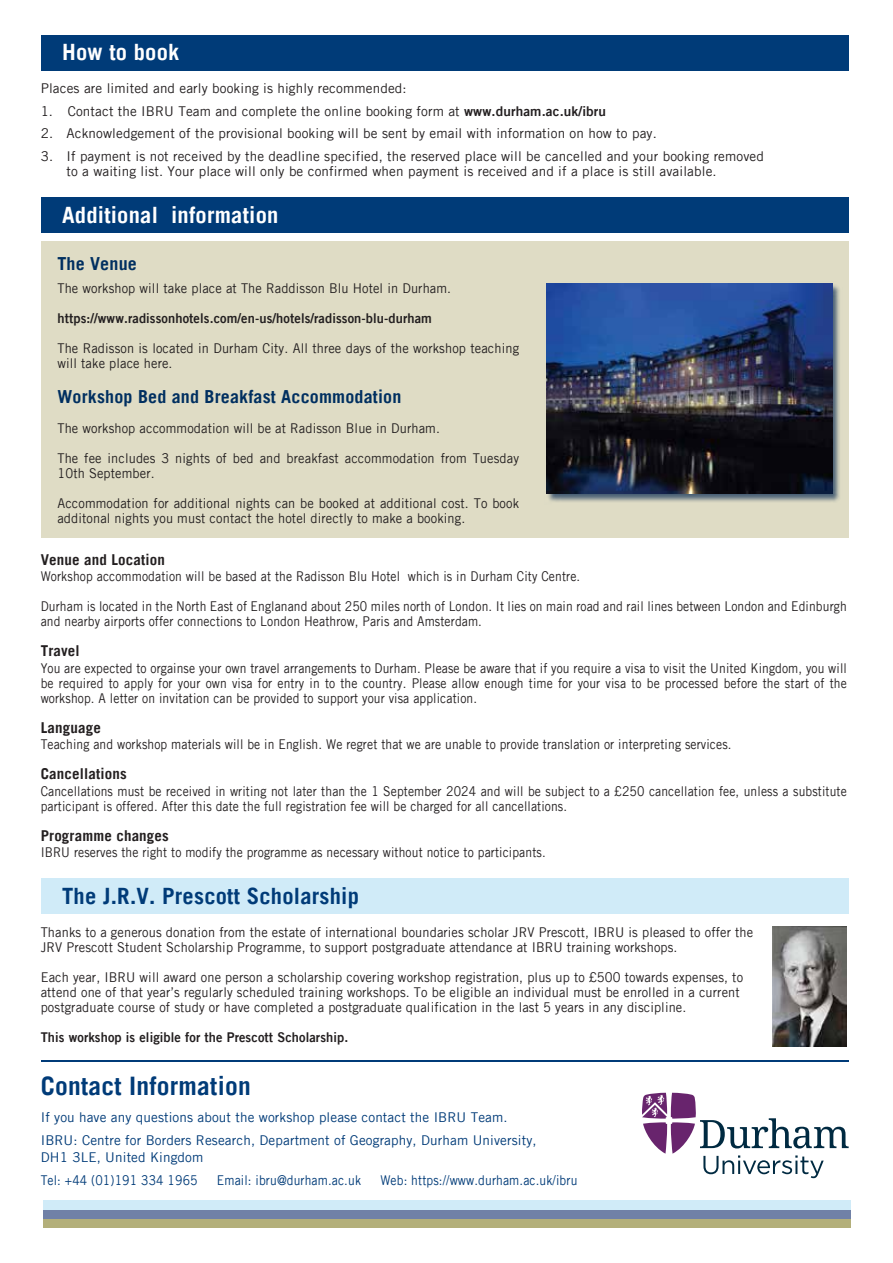
<style>
.page{position:relative;width:893px;height:1263px;background:#fff}
.page>*{position:absolute;margin:0;border:0;box-sizing:border-box;transform-origin:0 0}
.t1{font:700 25.5px "Trade Gothic LT";letter-spacing:.01em;color:#003b78}
.t2{font:700 22.5px "Trade Gothic LT";letter-spacing:.01em;color:#fff}
.t3{font:700 22.5px "Trade Gothic LT";letter-spacing:.01em;color:#003b78}
.t4{font:700 18px "Trade Gothic LT";letter-spacing:.01em;color:#002f60}
.t5{font:700 15px "Trade Gothic LT";letter-spacing:.01em;color:#231f20}
.t6{font:13.5px/15px "Trade Gothic LT";letter-spacing:.01em;color:#231f20;scale:.9 1}
.t7{font:13.5px/15px "Trade Gothic LT";letter-spacing:.01em;color:#231f20;scale:.95 1}
.t8{font:13.5px/15px "Trade Gothic LT";letter-spacing:.01em;color:#231f20}
.t9{font:13.5px/23.7px "Trade Gothic LT";letter-spacing:.01em;color:#003b78}
.t10{font:13.5px "Trade Gothic LT Bold Two";letter-spacing:.01em;color:#231f20;scale:.95 1}
.t11{font:13.5px "Trade Gothic LT";letter-spacing:.01em;color:#003b78;scale:.9 1}
.s1{font-family:"Trade Gothic LT Bold Two"}
</style>
<div class="page">
<div style="left:43px;top:1218px;width:808px;height:9px;background:#b3af7a"></div>
<div style="left:43px;top:1209px;width:808px;height:9px;background:#7081a7"></div>
<div style="left:43px;top:1200px;width:808px;height:9px;background:#d0ebf8"></div>
<hr style="left:41px;top:1060px;width:808px;height:1px;background:#003b78">
<div style="left:41px;top:241px;width:808px;height:297px;background:#dfdcc5"></div>
<div style="left:41px;top:198px;width:808px;height:35px;background:#003b78"></div>
<div style="left:41px;top:35px;width:808px;height:36px;background:#003b78"></div>
<svg style="left:642px;top:1093px;width:207px;height:85px"></svg>
<div style="left:41px;top:878px;width:808px;height:36px;background:#d0ebf8"></div>
<img style="left:773px;top:927px;width:74px;height:120px">
<img style="left:546px;top:283px;width:294px;height:219px">
<img style="left:547px;top:283px;width:285px;height:210px">
<h2 class="t2" style="left:62px;top:38px;width:119px">How to book</h2>
<p class="t8" style="left:41px;top:81px;width:367px">Places are limited and early booking is highly recommended:</p>
<p class="t8" style="left:41px;top:103px;width:567px">1. Contact the IBRU Team and complete the online booking form at <span class="s1">www.durham.ac.uk/ibru</span></p>
<p class="t8" style="left:41px;top:126px;width:618px">2. Acknowledgement of the provisional booking will be sent by email with information on how to pay.</p>
<p class="t8" style="left:66px;top:148px;width:699px;text-indent:-26px">3. If payment is not received by the deadline specified, the reserved place will be cancelled and your booking removed to a waiting list. Your place will only be confirmed when payment is received and if a place is still available.</p>
<h2 class="t2" style="left:62px;top:201px;width:218px">Additional information</h2>
<h3 class="t4" style="left:57px;top:252px;width:81px">The Venue</h3>
<p class="t7" style="left:57px;top:281px;width:416px">The workshop will take place at The Raddisson Blu Hotel in Durham.</p>
<p class="t10" style="left:57px;top:310px;width:396px">https://www.radissonhotels.com/en-us/hotels/radisson-blu-durham</p>
<p class="t7" style="left:57px;top:341px;width:487px">The Radisson is located in Durham City. All three days of the workshop teaching will take place here.</p>
<h3 class="t4" style="left:57px;top:385px;width:346px">Workshop Bed and Breakfast Accommodation</h3>
<p class="t7" style="left:57px;top:420px;width:404px">The workshop accommodation will be at Radisson Blue in Durham.</p>
<p class="t7" style="left:57px;top:450px;width:487px">The fee includes 3 nights of bed and breakfast accommodation from Tuesday<br>10th September.</p>
<p class="t7" style="left:57px;top:495px;width:487px">Accommodation for additional nights can be booked at additional cost. To book additonal nights you must contact the hotel directly to make a booking.</p>
<p class="t5" style="left:41px;top:550px;width:126px">Venue and Location</p>
<p class="t6" style="left:41px;top:569px;width:601px">Workshop accommodation will be based at the Radisson Blu Hotel which is in Durham City Centre.</p>
<p class="t6" style="left:41px;top:599px;width:897px">Durham is located in the North East of Englanand about 250 miles north of London. It lies on main road and rail lines between London and Edinburgh and nearby airports offer connections to London Heathrow, Paris and Amsterdam.</p>
<p class="t5" style="left:41px;top:642px;width:41px">Travel</p>
<p class="t6" style="left:41px;top:660px;width:897px;text-align:justify">You are expected to orgainse your own travel arrangements to Durham. Please be aware that if you require a visa to visit the United Kingdom, you will be required to apply for your own visa for entry in to the country. Please allow enough time for your visa to be processed before the start of the workshop. A letter on invitation can be provided to support your visa application.</p>
<p class="t5" style="left:41px;top:718px;width:62px">Language</p>
<p class="t6" style="left:41px;top:737px;width:769px">Teaching and workshop materials will be in English. We regret that we are unable to provide translation or interpreting services.</p>
<p class="t5" style="left:41px;top:765px;width:87px">Cancellations</p>
<p class="t6" style="left:41px;top:783px;width:897px">Cancellations must be received in writing not later than the 1 September 2024 and will be subject to a £250 cancellation fee, unless a substitute participant is offered. After this date the full registration fee will be charged for all cancellations.</p>
<p class="t5" style="left:41px;top:826px;width:130px">Programme changes</p>
<p class="t6" style="left:41px;top:845px;width:563px">IBRU reserves the right to modify the programme as necessary without notice to participants.</p>
<h2 class="t3" style="left:62px;top:882px;width:298px">The J.R.V. Prescott Scholarship</h2>
<p class="t7" style="left:41px;top:924px;width:751px">Thanks to a generous donation from the estate of international boundaries scholar JRV Prescott, IBRU is pleased to offer the<br>JRV Prescott Student Scholarship Programme, to support postgraduate attendance at IBRU training workshops.</p>
<p class="t7" style="left:41px;top:969px;width:741px">Each year, IBRU will award one person a scholarship covering workshop registration, plus up to £500 towards expenses, to attend one of that year’s regularly scheduled training workshops. To be eligible an individual must be enrolled in a current postgraduate course of study or have completed a postgraduate qualification in the last 5 years in any discipline.</p>
<p class="t10" style="left:41px;top:1028px;width:325px">This workshop is eligible for the Prescott Scholarship.</p>
<h1 class="t1" style="left:41px;top:1070px;width:212px">Contact Information</h1>
<p class="t9" style="left:41px;top:1105px;width:497px">If you have any questions about the workshop please contact the IBRU Team.<br>IBRU: Centre for Borders Research, Department of Geography, Durham University,</p>
<p class="t9" style="left:41px;top:1145px;width:164px">DH1 3LE, United Kingdom<br>Tel: +44 (01)191 334 1965</p>
<p class="t11" style="left:217px;top:1172px;width:162px">Email: ibru@durham.ac.uk</p>
<p class="t11" style="left:380px;top:1172px;width:220px">Web: https://www.durham.ac.uk/ibru</p>
</div>
